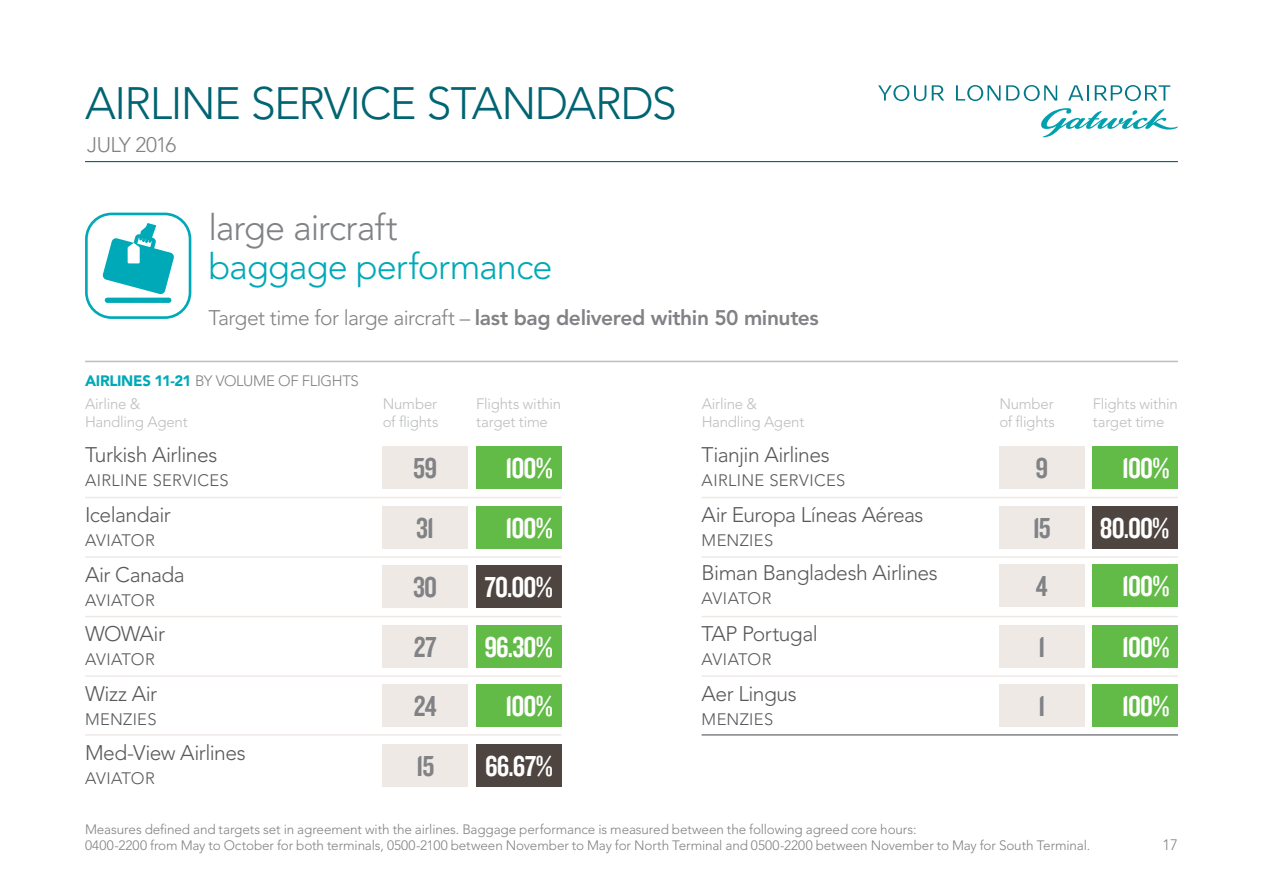
<style>
.page{position:relative;width:1263px;height:893px;background:#fff}
.page>*{position:absolute;margin:0;border:0;box-sizing:border-box;transform-origin:0 0}
.t1{font:300 45px "Avenir";letter-spacing:-.035em;color:#006472}
.t2{font:300 36px "Avenir";letter-spacing:-.025em;color:#00a9b7}
.t3{font:300 36px "Avenir";letter-spacing:-.03em;color:#808285}
.t4{font:30px/59.6px "Knockout HTF49 Liteweight";letter-spacing:-.03em;color:#fff;text-align:right}
.t5{font:30px/59.6px "Knockout HTF49 Liteweight";letter-spacing:-.025em;color:#808285;text-align:justify}
.t6{font:300 21px "Avenir";letter-spacing:-.025em;color:#58595b}
.t7{font:800 21px "Avenir";letter-spacing:-.015em;color:#808285}
.t8{font:300 21px "Avenir";letter-spacing:-.035em;color:#808285}
.t9{font:300 16.5px "Avenir";letter-spacing:.02em;color:#58595b}
.t10{font:300 15px/18px "Avenir";letter-spacing:-.015em;color:#bcbec0}
.t11{font:300 15px "Avenir";letter-spacing:-.02em;color:#808285}
.t12{font:300 13.5px/16.2px "Avenir";letter-spacing:-.01em;color:#808285}
.s1{font-weight:300}
.s2{font-weight:900;color:#00a9b7}
</style>
<div class="page">
<svg style="left:1041px;top:108px;width:137px;height:29px"></svg>
<svg style="left:1068px;top:85px;width:21px;height:16px"></svg>
<svg style="left:878px;top:85px;width:48px;height:16px"></svg>
<svg style="left:1006px;top:85px;width:51px;height:16px"></svg>
<svg style="left:932px;top:85px;width:12px;height:16px"></svg>
<svg style="left:956px;top:85px;width:44px;height:16px"></svg>
<svg style="left:1095px;top:85px;width:75px;height:16px"></svg>
<hr style="left:85px;top:161px;width:1093px;height:1px;background:#006472">
<div style="left:383px;top:446px;width:85px;height:43px;background:#efe9e5"></div>
<div style="left:383px;top:506px;width:85px;height:43px;background:#efe9e5"></div>
<div style="left:383px;top:566px;width:85px;height:42px;background:#efe9e5"></div>
<div style="left:383px;top:625px;width:85px;height:43px;background:#efe9e5"></div>
<div style="left:383px;top:685px;width:85px;height:42px;background:#efe9e5"></div>
<div style="left:383px;top:744px;width:85px;height:43px;background:#efe9e5"></div>
<div style="left:476px;top:446px;width:85px;height:43px;background:#62bb46"></div>
<div style="left:476px;top:506px;width:85px;height:43px;background:#62bb46"></div>
<div style="left:476px;top:566px;width:85px;height:42px;background:#4e4540"></div>
<div style="left:476px;top:625px;width:85px;height:43px;background:#62bb46"></div>
<div style="left:476px;top:685px;width:85px;height:42px;background:#62bb46"></div>
<div style="left:476px;top:744px;width:85px;height:43px;background:#4e4540"></div>
<hr style="left:85px;top:361px;width:1093px;height:1px;background:#bcbec0">
<hr style="left:85px;top:497px;width:476px;height:1px;background:#efe9e5">
<hr style="left:85px;top:556px;width:476px;height:2px;background:#efe9e5">
<hr style="left:85px;top:616px;width:476px;height:1px;background:#efe9e5">
<hr style="left:85px;top:675px;width:476px;height:2px;background:#efe9e5">
<hr style="left:85px;top:734px;width:476px;height:2px;background:#efe9e5">
<svg style="left:85px;top:213px;width:106px;height:106px"></svg>
<div style="left:999px;top:446px;width:85px;height:43px;background:#efe9e5"></div>
<div style="left:999px;top:506px;width:85px;height:43px;background:#efe9e5"></div>
<div style="left:999px;top:564px;width:85px;height:43px;background:#efe9e5"></div>
<div style="left:1093px;top:446px;width:85px;height:43px;background:#62bb46"></div>
<div style="left:1093px;top:506px;width:85px;height:43px;background:#4e4540"></div>
<div style="left:1093px;top:564px;width:85px;height:43px;background:#62bb46"></div>
<hr style="left:702px;top:497px;width:476px;height:1px;background:#efe9e5">
<hr style="left:702px;top:556px;width:476px;height:2px;background:#efe9e5">
<hr style="left:702px;top:616px;width:476px;height:1px;background:#efe9e5">
<hr style="left:702px;top:675px;width:476px;height:2px;background:#efe9e5">
<hr style="left:702px;top:734px;width:476px;height:2px;background:#808285">
<div style="left:999px;top:625px;width:85px;height:43px;background:#efe9e5"></div>
<div style="left:999px;top:685px;width:85px;height:42px;background:#efe9e5"></div>
<div style="left:1093px;top:625px;width:85px;height:43px;background:#62bb46"></div>
<div style="left:1093px;top:685px;width:85px;height:42px;background:#62bb46"></div>
<h1 class="t1" style="left:85px;top:77px;width:593px">AIRLINE SERVICE STANDARDS</h1>
<h3 class="t8" style="left:87px;top:132px;width:91px">JULY 2016</h3>
<h2 class="t3" style="left:208px;top:206px;width:191px">large aircraft</h2>
<h2 class="t2" style="left:208px;top:245px;width:346px">baggage performance</h2>
<h3 class="t7" style="left:208px;top:306px;width:612px"><span class="s1">Target time for large aircraft –</span> last bag delivered within 50 minutes</h3>
<p class="t11" style="left:85px;top:372px;width:275px"><span class="s2">AIRLINES 11-21</span> BY VOLUME OF FLIGHTS</p>
<p class="t10" style="left:85px;top:395px;width:104px">Airline &amp;<br>Handling Agent</p>
<p class="t10" style="left:383px;top:395px;width:57px">Number of flights</p>
<p class="t10" style="left:476px;top:395px;width:87px">Flights within target time</p>
<h3 class="t6" style="left:85px;top:443px;width:134px">Turkish Airlines</h3>
<p class="t9" style="left:85px;top:471px;width:145px">AIRLINE SERVICES</p>
<h3 class="t6" style="left:85px;top:502px;width:87px">Icelandair</h3>
<p class="t9" style="left:85px;top:531px;width:71px">AVIATOR</p>
<h3 class="t6" style="left:85px;top:562px;width:101px">Air Canada</h3>
<p class="t9" style="left:85px;top:590px;width:71px">AVIATOR</p>
<h3 class="t6" style="left:85px;top:621px;width:81px">WOWAir</h3>
<p class="t9" style="left:85px;top:650px;width:71px">AVIATOR</p>
<h3 class="t6" style="left:85px;top:681px;width:74px">Wizz Air</h3>
<p class="t9" style="left:85px;top:709px;width:73px">MENZIES</p>
<h3 class="t6" style="left:85px;top:740px;width:162px">Med-View Airlines</h3>
<p class="t9" style="left:85px;top:769px;width:71px">AVIATOR</p>
<h3 class="t5" style="left:413px;top:439px;width:26px">59<br>31<br>30<br>27<br>24<br>15</h3>
<h3 class="t4" style="left:484px;top:439px;width:70px">100%<br>100%<br>70.00%<br>96.30%<br>100%<br>66.67%</h3>
<p class="t10" style="left:702px;top:395px;width:104px">Airline &amp;<br>Handling Agent</p>
<p class="t10" style="left:999px;top:395px;width:57px">Number of flights</p>
<p class="t10" style="left:1093px;top:395px;width:87px">Flights within target time</p>
<h3 class="t6" style="left:702px;top:443px;width:130px">Tianjin Airlines</h3>
<p class="t9" style="left:702px;top:471px;width:145px">AIRLINE SERVICES</p>
<h3 class="t6" style="left:702px;top:502px;width:223px">Air Europa Líneas Aéreas</h3>
<p class="t9" style="left:702px;top:531px;width:73px">MENZIES</p>
<h3 class="t6" style="left:702px;top:561px;width:238px">Biman Bangladesh Airlines</h3>
<p class="t9" style="left:702px;top:589px;width:71px">AVIATOR</p>
<h3 class="t6" style="left:702px;top:621px;width:118px">TAP Portugal</h3>
<p class="t9" style="left:702px;top:650px;width:71px">AVIATOR</p>
<h3 class="t6" style="left:702px;top:681px;width:97px">Aer Lingus</h3>
<p class="t9" style="left:702px;top:709px;width:73px">MENZIES</p>
<h3 class="t5" style="left:1033px;top:440px;width:20px;line-height:58.9px">9<br>15<br>4</h3>
<h3 class="t4" style="left:1100px;top:440px;width:71px;line-height:58.9px">100%<br>80.00%<br>100%</h3>
<h3 class="t5" style="left:1038px;top:618px;width:9px">1<br>1</h3>
<h3 class="t4" style="left:1122px;top:618px;width:49px;text-align:left">100%<br>100%</h3>
<p class="t12" style="left:85px;top:821px;width:1007px">Measures defined and targets set in agreement with the airlines. Baggage performance is measured between the following agreed core hours:<br>0400-2200 from May to October for both terminals, 0500-2100 between November to May for North Terminal and 0500-2200 between November to May for South Terminal.</p>
<p class="t11" style="left:1162px;top:836px;width:17px">17</p>
</div>
